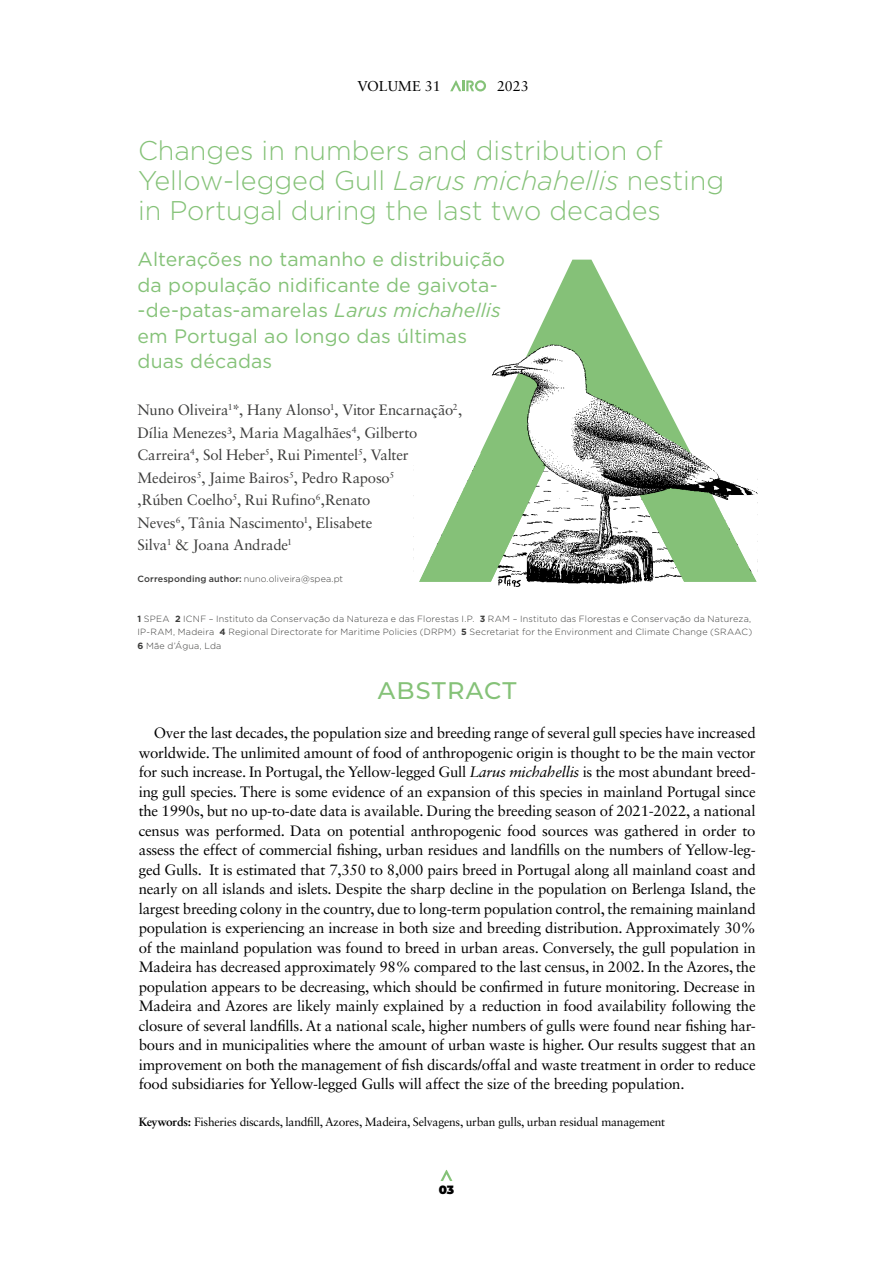
<style>
.page{position:relative;width:893px;height:1263px;background:#fff}
.page>*{position:absolute;margin:0;border:0;box-sizing:border-box;transform-origin:0 0}
.t1{font:300 27px/30px "Gotham";color:#85c278}
.t2{font:500 24px "Montserrat";letter-spacing:.05em;color:#85c278}
.t3{font:19.5px/25.5px "Gotham";letter-spacing:.01em;color:#85c278}
.t4{font:15px/19.5px "Sabon LT Std";letter-spacing:-.015em;color:#000;text-align:justify}
.t5{font:15px/22.5px "Sabon LT Std";letter-spacing:-.01em;color:#3c3c3b}
.t6{font:14.25px "Sabon LT Std";color:#000}
.t7{font:12px "Sabon LT Std";letter-spacing:-.02em;color:#000}
.t8{font:900 12px "Montserrat";color:#000}
.t9{font:300 9px/13.5px "Gotham";letter-spacing:.015em;color:#3c3c3b;text-align:justify}
.s1{font-style:italic}
.s2{font-weight:500}
.s3{font-weight:700}
</style>
<div class="page">
<svg style="left:440px;top:1170px;width:12px;height:11px"></svg>
<svg style="left:534px;top:260px;width:98px;height:79px;fill:#85c178"></svg>
<img style="left:532px;top:339px;width:104px;height:6px">
<svg style="left:419px;top:345px;width:339px;height:242px"></svg>
<svg style="left:450px;top:80px;width:36px;height:11px"></svg>
<p class="t6" style="left:357px;top:77px;width:85px">VOLUME 31</p>
<p class="t6" style="left:497px;top:77px;width:33px">2023</p>
<h1 class="t1" style="left:138px;top:135px;width:588px">Changes in numbers and distribution of<br>Yellow-legged Gull <span class="s1">Larus michahellis</span> nesting in Portugal during the last two decades</h1>
<h3 class="t3" style="left:138px;top:246px;width:369px">Alterações no tamanho e distribuição da população nidificante de gaivota--de-patas-amarelas <span class="s1">Larus michahellis </span>em Portugal ao longo das últimas duas décadas</h3>
<p class="t5" style="left:138px;top:398px;width:326px">Nuno Oliveira<sup>1</sup>*, Hany Alonso<sup>1</sup>, Vitor Encarnação<sup>2</sup>, Dília Menezes³, Maria Magalhães<sup>4</sup>, Gilberto Carreira<sup>4</sup>, Sol Heber<sup>5</sup>, Rui Pimentel<sup>5</sup>, Valter Medeiros<sup>5</sup>, Jaime Bairos<sup>5</sup>, Pedro Raposo<sup>5<br></sup>,Rúben Coelho<sup>5</sup>, Rui Rufino<sup>6</sup>,Renato<br>Neves<sup>6</sup>, Tânia Nascimento<sup>1</sup>, Elisabete<br>Silva<sup>1</sup> &amp; Joana Andrade<sup>1</sup></p>
<p class="t9" style="left:138px;top:572px;width:207px"><span class="s2">Corresponding author:</span> nuno.oliveira@spea.pt</p>
<p class="t9" style="left:138px;top:612px;width:616px"><span class="s3">1</span> SPEA <span class="s3">2</span> ICNF – Instituto da Conservação da Natureza e das Florestas I.P. <span class="s3">3</span> RAM – Instituto das Florestas e Conservação da Natureza, IP-RAM, Madeira <span class="s3">4</span> Regional Directorate for Maritime Policies (DRPM) <span class="s3">5</span> Secretariat for the Environment and Climate Change (SRAAC)<br><span class="s3">6</span> Mãe d’Água, Lda</p>
<h2 class="t2" style="left:378px;top:674px;width:140px">ABSTRACT</h2>
<p class="t4" style="left:139px;top:723px;width:618px;text-indent:15px">Over the last decades, the population size and breeding range of several gull species have increased worldwide. The unlimited amount of food of anthropogenic origin is thought to be the main vector for such increase. In Portugal, the Yellow-legged Gull <span class="s1">Larus michahellis</span> is the most abundant breed&shy;ing gull species. There is some evidence of an expansion of this species in mainland Portugal since the 1990s, but no up-to-date data is available. During the breeding season of 2021-2022, a national census was performed. Data on potential anthropogenic food sources was gathered in order to assess the effect of commercial fishing, urban residues and landfills on the numbers of Yellow-leg&shy;ged Gulls. It is estimated that 7,350 to 8,000 pairs breed in Portugal along all mainland coast and nearly on all islands and islets. Despite the sharp decline in the population on Berlenga Island, the largest breeding colony in the country, due to long-term population control, the remaining mainland population is experiencing an increase in both size and breeding distribution. Approximately 30% of the mainland population was found to breed in urban areas. Conversely, the gull population in Madeira has decreased approximately 98% compared to the last census, in 2002. In the Azores, the population appears to be decreasing, which should be confirmed in future monitoring. Decrease in Madeira and Azores are likely mainly explained by a reduction in food availability following the closure of several landfills. At a national scale, higher numbers of gulls were found near fishing har&shy;bours and in municipalities where the amount of urban waste is higher. Our results suggest that an improvement on both the management of fish discards/offal and waste treatment in order to reduce food subsidiaries for Yellow-legged Gulls will affect the size of the breeding population.</p>
<p class="t7" style="left:139px;top:1114px;width:528px"><span class="s3">Keywords:</span> Fisheries discards, landfill, Azores, Madeira, Selvagens, urban gulls, urban residual management</p>
<p class="t8" style="left:439px;top:1180px;width:17px">03</p>
</div>
